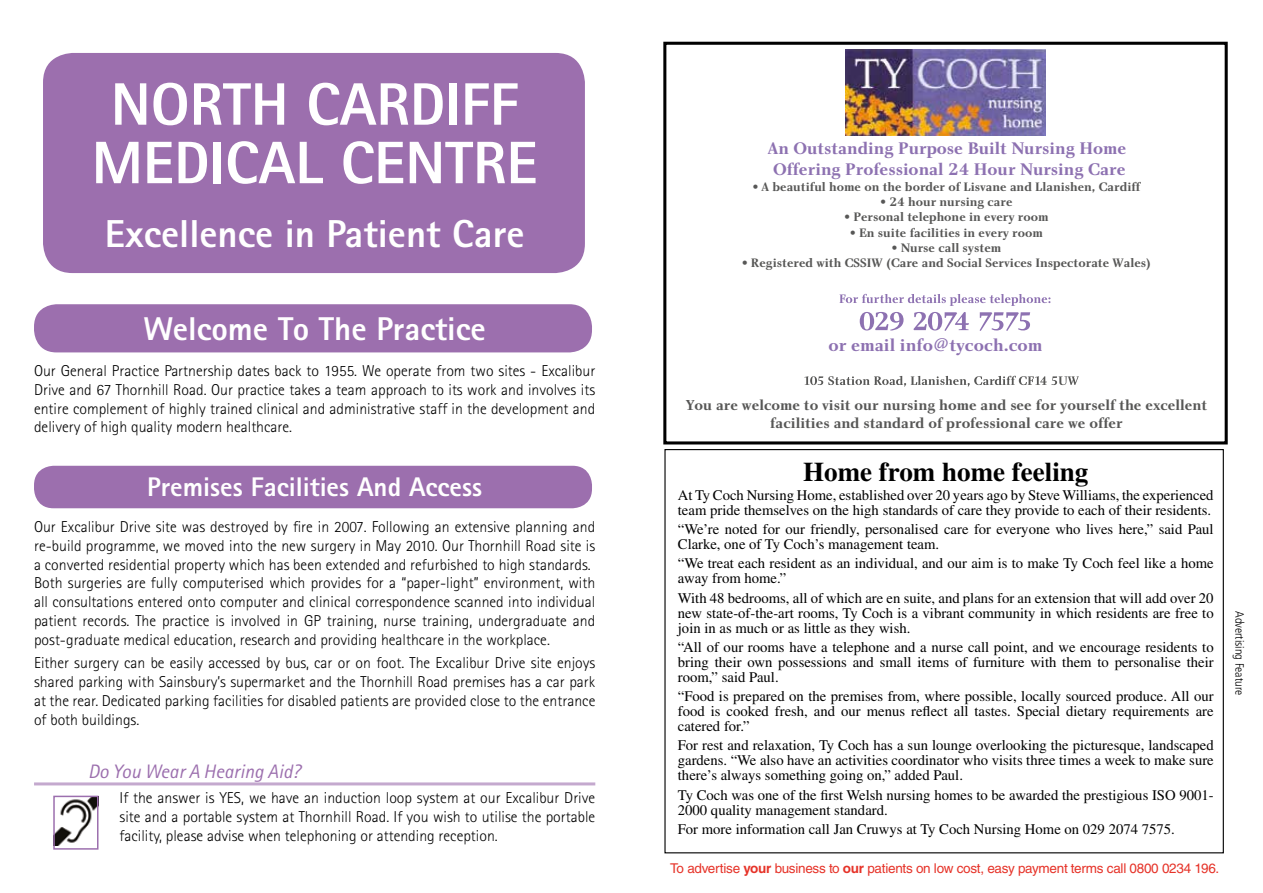
<style>
.page{position:relative;width:1263px;height:893px;background:#fff}
.page>*{position:absolute;margin:0;border:0;box-sizing:border-box;transform-origin:0 0}
.t1{font:800 60px/58.5px "Rotis Sans Serif";color:#fff;text-align:center}
.t2{font:800 39px "Rotis Sans Serif";color:#fff}
.t3{font:800 33px "Rotis Sans Serif";color:#fff}
.t4{font:800 27px "Rotis Sans Serif";color:#fff}
.t5{font:700 27px "Times LT Std";color:#000}
.t6{font:italic 19.5px "Rotis Sans Serif";color:#9c6fae}
.t7{font:17.85px "Charlotte Bold Plain";color:#8d71b1}
.t8{font:17.4px/20.9px "Charlotte Bold Plain";color:#8d71b1}
.t9{font:300 15.75px/18.9px "Rotis Sans Serif";color:#000;text-align:justify}
.t10{font:15px/18px "Charlotte Bold Plain";color:#575756;text-align:center}
.t11{font:14.7px/15px "Times LT Std";color:#000}
.t12{font:13.5px "Helvetica LT Std";letter-spacing:-.02em;color:#e63329}
.t13{font:12.75px "Charlotte Bold Plain";color:#575756}
.t14{font:300 condensed 12px "Frutiger";color:#000}
.s1{font-weight:700}
</style>
<div class="page">
<div style="left:34px;top:304px;width:558px;height:48px;background:#9c6fae;border-radius:22px"></div>
<div style="left:39px;top:48px;width:550px;height:230px;background:#9c6fae;border-radius:34px"></div>
<div style="left:34px;top:44px;width:560px;height:238px;border:9px solid #fff;border-radius:34px"></div>
<div style="left:34px;top:466px;width:558px;height:42px;background:#9c6fae;border-radius:20px"></div>
<hr style="left:34px;top:782px;width:561px;height:3px;background:#c4a9ce">
<img style="left:56px;top:799px;width:40px;height:46px">
<div style="left:53px;top:796px;width:46px;height:54px;border:2px solid #9c6fae"></div>
<div style="left:663px;top:42px;width:565px;height:402px;border:3px solid #000"></div>
<img style="left:845px;top:50px;width:201px;height:86px">
<svg style="left:804px;top:376px;width:275px;height:11px"></svg>
<svg style="left:839px;top:294px;width:211px;height:12px"></svg>
<svg style="left:860px;top:312px;width:44px;height:19px"></svg>
<svg style="left:913px;top:312px;width:56px;height:19px"></svg>
<svg style="left:979px;top:312px;width:51px;height:19px"></svg>
<h1 class="t1" style="left:92px;top:74px;width:447px">NORTH CARDIFF<br>MEDICAL CENTRE</h1>
<h2 class="t2" style="left:105px;top:209px;width:421px">Excellence in Patient Care</h2>
<h3 class="t3" style="left:144px;top:308px;width:344px">Welcome To The Practice</h3>
<p class="t9" style="left:34px;top:361px;width:563px">Our General Practice Partnership dates back to 1955. We operate from two sites - Excalibur Drive and 67 Thornhill Road. Our practice takes a team approach to its work and involves its entire complement of highly trained clinical and administrative staff in the development and delivery of high quality modern healthcare.</p>
<h3 class="t4" style="left:147px;top:469px;width:336px">Premises Facilities And Access</h3>
<p class="t9" style="left:34px;top:517px;width:563px;text-align:left">Our Excalibur Drive site was destroyed by fire in 2007. Following an extensive planning and re-build programme, we moved into the new surgery in May 2010. Our Thornhill Road site is a converted residential property which has been extended and refurbished to high standards.<br>Both surgeries are fully computerised which provides for a “paper-light” environment, with all consultations entered onto computer and clinical correspondence scanned into individual patient records. The practice is involved in GP training, nurse training, undergraduate and post-graduate medical education, research and providing healthcare in the workplace.</p>
<p class="t9" style="left:34px;top:654px;width:563px">Either surgery can be easily accessed by bus, car or on foot. The Excalibur Drive site enjoys shared parking with Sainsbury’s supermarket and the Thornhill Road premises has a car park at the rear. Dedicated parking facilities for disabled patients are provided close to the entrance of both buildings.</p>
<p class="t6" style="left:88px;top:760px;width:214px">Do You Wear A Hearing Aid?</p>
<p class="t9" style="left:120px;top:789px;width:477px">If the answer is YES, we have an induction loop system at our Excalibur Drive site and a portable system at Thornhill Road. If you wish to utilise the portable facility, please advise when telephoning or attending reception.</p>
<p class="t8" style="left:768px;top:138px;width:360px">An Outstanding Purpose Built Nursing Home<br>Offering Professional 24 Hour Nursing Care</p>
<p class="t13" style="left:753px;top:179px;width:389px">• A beautiful home on the border of Lisvane and Llanishen, Cardiff</p>
<p class="t13" style="left:880px;top:194px;width:133px">• 24 hour nursing care</p>
<p class="t13" style="left:845px;top:209px;width:205px">• Personal telephone in every room</p>
<p class="t13" style="left:850px;top:225px;width:194px">• En suite facilities in every room</p>
<p class="t13" style="left:892px;top:240px;width:111px">• Nurse call system</p>
<p class="t13" style="left:742px;top:255px;width:411px">• Registered with CSSIW (Care and Social Services Inspectorate Wales)</p>
<p class="t7" style="left:828px;top:334px;width:215px">or email info@tycoch.com</p>
<p class="t10" style="left:686px;top:395px;width:523px">You are welcome to visit our nursing home and see for yourself the excellent facilities and standard of professional care we offer</p>
<h3 class="t5" style="left:803px;top:455px;width:287px">Home from home feeling</h3>
<p class="t11" style="left:678px;top:487px;width:537px">At Ty Coch Nursing Home, established over 20 years ago by Steve Williams, the experienced team pride themselves on the high standards of care they provide to each of their residents.</p>
<p class="t11" style="left:678px;top:521px;width:537px">“We’re noted for our friendly, personalised care for everyone who lives here,” said Paul<br>Clarke, one of Ty Coch’s management team.</p>
<p class="t11" style="left:678px;top:556px;width:537px">“We treat each resident as an individual, and our aim is to make Ty Coch feel like a home away from home.”</p>
<p class="t11" style="left:678px;top:590px;width:537px;text-align:justify">With 48 bedrooms, all of which are en suite, and plans for an extension that will add over 20 new state-of-the-art rooms, Ty Coch is a vibrant community in which residents are free to join in as much or as little as they wish.</p>
<p class="t11" style="left:678px;top:639px;width:537px;text-align:justify">“All of our rooms have a telephone and a nurse call point, and we encourage residents to bring their own possessions and small items of furniture with them to personalise their room,” said Paul.</p>
<p class="t11" style="left:678px;top:688px;width:537px;text-align:justify">“Food is prepared on the premises from, where possible, locally sourced produce. All our food is cooked fresh, and our menus reflect all tastes. Special dietary requirements are catered for.”</p>
<p class="t11" style="left:678px;top:738px;width:537px;text-align:justify">For rest and relaxation, Ty Coch has a sun lounge overlooking the picturesque, landscaped gardens. “We also have an activities coordinator who visits three times a week to make sure there’s always something going on,” added Paul.</p>
<p class="t11" style="left:678px;top:787px;width:537px">Ty Coch was one of the first Welsh nursing homes to be awarded the prestigious ISO 9001-<br>2000 quality management standard.</p>
<p class="t11" style="left:678px;top:821px;width:498px">For more information call Jan Cruwys at Ty Coch Nursing Home on 029 2074 7575.</p>
<p class="t12" style="left:670px;top:860px;width:551px">To advertise <span class="s1">your</span> business to <span class="s1">our</span> patients on low cost, easy payment terms call 0800 0234 196.</p>
<p class="t14" style="left:1246px;top:611px;width:86px;rotate:90deg">Advertising Feature</p>
</div>
